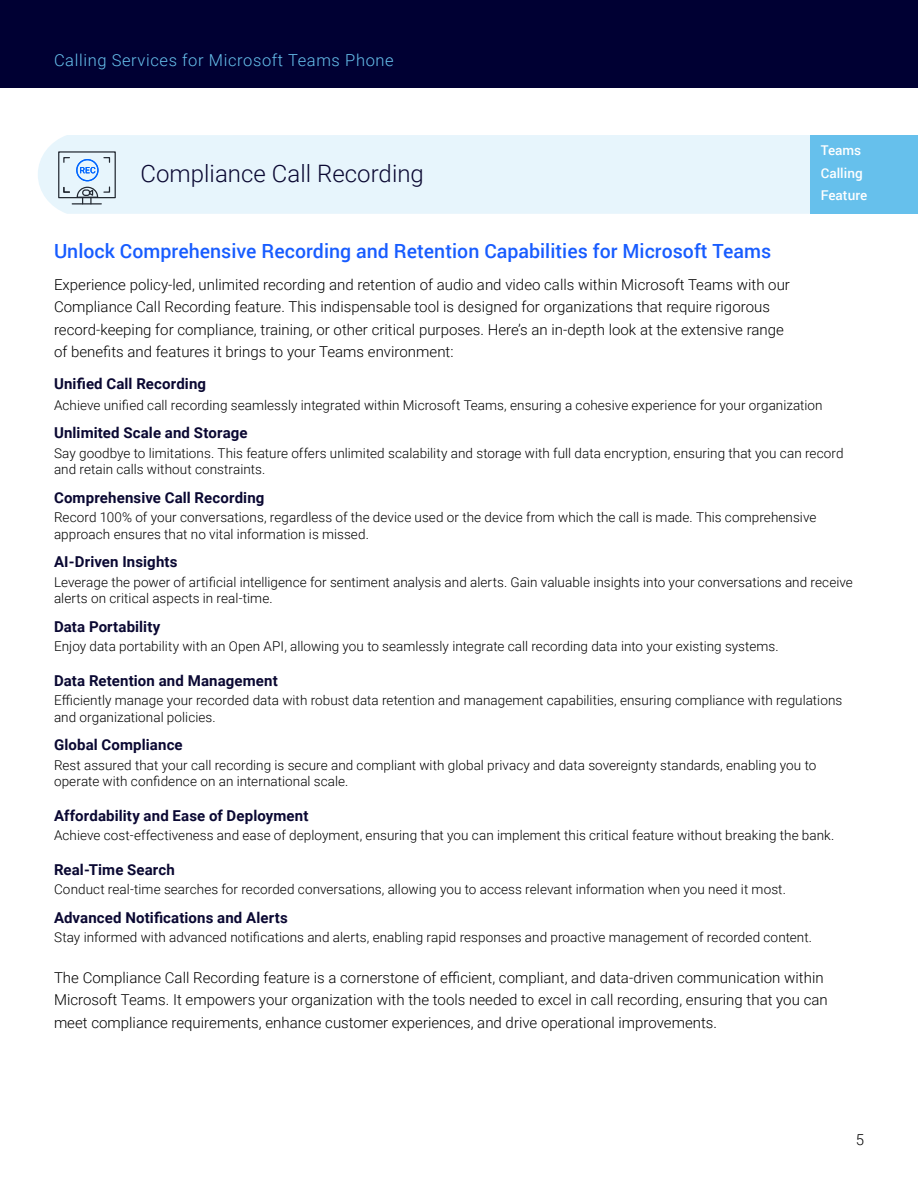
<style>
.page{position:relative;width:918px;height:1188px;background:#fff}
.page>*{position:absolute;margin:0;border:0;box-sizing:border-box;transform-origin:0 0}
.t1{font:300 24px "Roboto";color:#0a0832}
.t2{font:500 19.5px "Roboto";color:#175cff}
.t3{font:300 16.5px "Roboto";letter-spacing:.035em;color:#66c0ec}
.t4{font:300 15px/22.5px "Roboto";color:#000}
.t5{font:700 15px "Roboto";letter-spacing:.01em;color:#0a0832}
.t6{font:300 13.5px/16.5px "Roboto";letter-spacing:.005em;color:#000}
.t7{font:500 13.5px/22.5px "Roboto";color:#fff}
</style>
<div class="page">
<div style="left:0;top:0;width:918px;height:88px;background:#003"></div>
<div style="left:38px;top:135px;width:772px;height:79px;background:#e7f5fc"></div>
<div style="left:810px;top:135px;width:108px;height:79px;background:#66c0ec"></div>
<svg style="left:63px;top:156px;width:8px;height:8px"></svg>
<svg style="left:103px;top:156px;width:8px;height:8px"></svg>
<div style="left:76px;top:159px;width:23px;height:22px;border:1px solid #06f;border-radius:50%"></div>
<svg style="left:80px;top:167px;width:15px;height:6px"></svg>
<div style="left:58px;top:151px;width:58px;height:47px;border:1px solid #222831"></div>
<svg style="left:63px;top:186px;width:48px;height:18px"></svg>
<p class="t3" style="left:54px;top:49px;width:341px">Calling Services for Microsoft Teams Phone</p>
<h1 class="t1" style="left:140px;top:157px;width:321px">Compliance Call Recording <sub>ITSM</sub></h1>
<p class="t7" style="left:821px;top:139px;width:48px">Teams<br>Calling<br>Feature</p>
<h2 class="t2" style="left:54px;top:237px;width:719px">Unlock Comprehensive Recording and Retention Capabilities for Microsoft Teams</h2>
<p class="t4" style="left:54px;top:272px;width:738px">Experience policy-led, unlimited recording and retention of audio and video calls within Microsoft Teams with our Compliance Call Recording feature. This indispensable tool is designed for organizations that require rigorous record-keeping for compliance, training, or other critical purposes. Here’s an in-depth look at the extensive range of benefits and features it brings to your Teams environment:</p>
<p class="t5" style="left:54px;top:373px;width:154px">Unified Call Recording</p>
<p class="t6" style="left:54px;top:396px;width:770px">Achieve unified call recording seamlessly integrated within Microsoft Teams, ensuring a cohesive experience for your organization</p>
<p class="t5" style="left:54px;top:422px;width:195px">Unlimited Scale and Storage</p>
<p class="t6" style="left:54px;top:444px;width:791px">Say goodbye to limitations. This feature offers unlimited scalability and storage with full data encryption, ensuring that you can record and retain calls without constraints.</p>
<p class="t5" style="left:54px;top:487px;width:212px">Comprehensive Call Recording</p>
<p class="t6" style="left:54px;top:508px;width:764px">Record 100% of your conversations, regardless of the device used or the device from which the call is made. This comprehensive approach ensures that no vital information is missed.</p>
<p class="t5" style="left:54px;top:551px;width:125px">AI-Driven Insights</p>
<p class="t6" style="left:54px;top:573px;width:800px">Leverage the power of artificial intelligence for sentiment analysis and alerts. Gain valuable insights into your conversations and receive alerts on critical aspects in real-time.</p>
<p class="t5" style="left:54px;top:616px;width:108px">Data Portability</p>
<p class="t6" style="left:54px;top:637px;width:726px">Enjoy data portability with an Open API, allowing you to seamlessly integrate call recording data into your existing systems.</p>
<p class="t5" style="left:54px;top:670px;width:225px">Data Retention and Management</p>
<p class="t6" style="left:54px;top:691px;width:790px">Efficiently manage your recorded data with robust data retention and management capabilities, ensuring compliance with regulations and organizational policies.</p>
<p class="t5" style="left:54px;top:734px;width:130px">Global Compliance</p>
<p class="t6" style="left:54px;top:756px;width:764px">Rest assured that your call recording is secure and compliant with global privacy and data sovereignty standards, enabling you to operate with confidence on an international scale.</p>
<p class="t5" style="left:54px;top:805px;width:256px">Affordability and Ease of Deployment</p>
<p class="t6" style="left:54px;top:826px;width:782px">Achieve cost-effectiveness and ease of deployment, ensuring that you can implement this critical feature without breaking the bank.</p>
<p class="t5" style="left:54px;top:859px;width:123px">Real-Time Search</p>
<p class="t6" style="left:54px;top:880px;width:734px">Conduct real-time searches for recorded conversations, allowing you to access relevant information when you need it most.</p>
<p class="t5" style="left:54px;top:907px;width:235px">Advanced Notifications and Alerts</p>
<p class="t6" style="left:54px;top:928px;width:760px">Stay informed with advanced notifications and alerts, enabling rapid responses and proactive management of recorded content.</p>
<p class="t4" style="left:54px;top:965px;width:775px">The Compliance Call Recording feature is a cornerstone of efficient, compliant, and data-driven communication within<br>Microsoft Teams. It empowers your organization with the tools needed to excel in call recording, ensuring that you can meet compliance requirements, enhance customer experiences, and drive operational improvements.</p>
<p class="t4" style="left:856px;top:1128px;width:10px">5</p>
</div>
